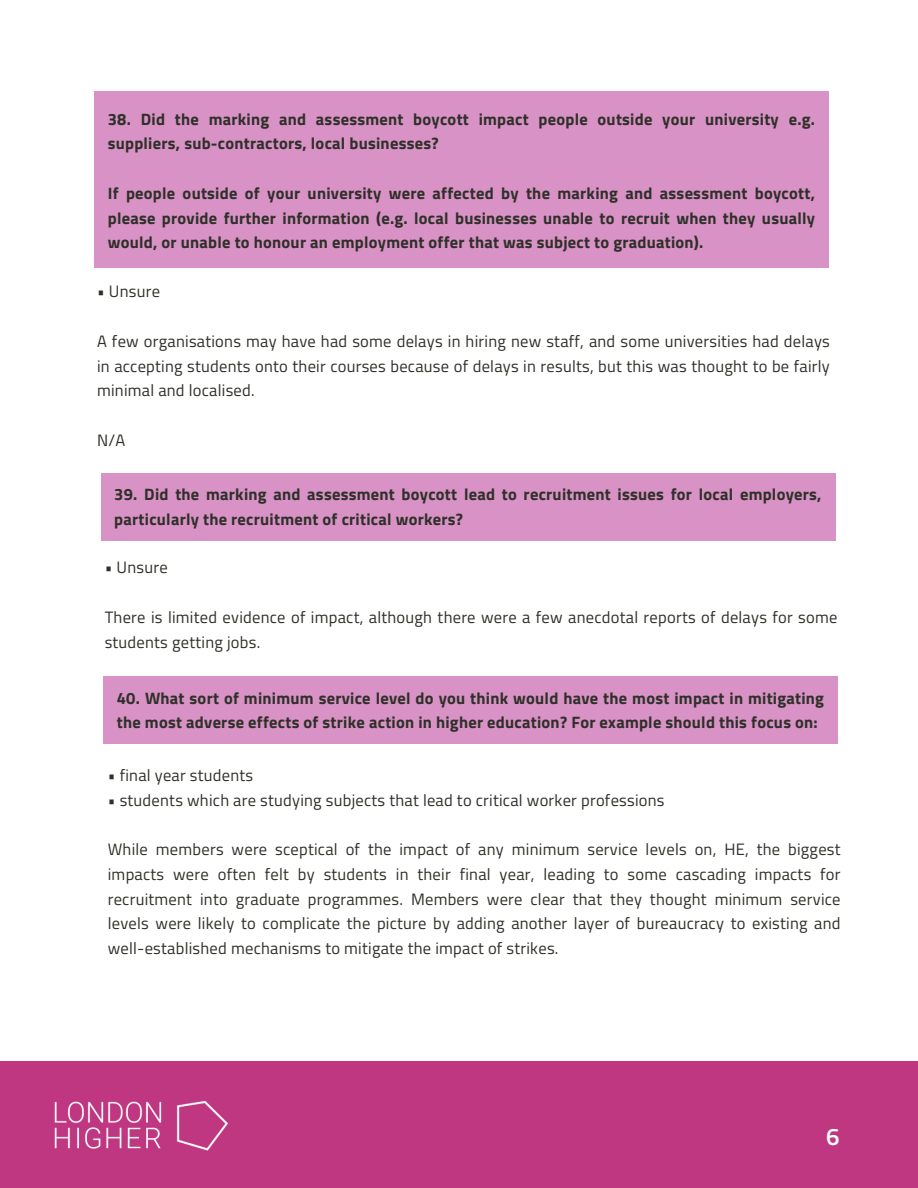
<style>
.page{position:relative;width:918px;height:1188px;background:#fff}
.page>*{position:absolute;margin:0;border:0;box-sizing:border-box;transform-origin:0 0}
.t1{font:600 24px "Titillium Web";color:#fff}
.t2{font:16.5px/24.8px "Titillium Web";letter-spacing:.015em;color:#2f3029;text-align:justify}
.t3{font:700 16.5px/24.8px "Titillium Web";letter-spacing:.015em;color:#2f3029}
</style>
<div class="page">
<div style="left:0;top:1061px;width:918px;height:127px;background:#bf3681"></div>
<img style="left:54px;top:1101px;width:174px;height:50px">
<div style="left:94px;top:92px;width:735px;height:176px;background:#d892c5"></div>
<div style="left:101px;top:473px;width:734px;height:68px;background:#d892c5"></div>
<div style="left:103px;top:677px;width:735px;height:67px;background:#d892c5"></div>
<h2 class="t3" style="left:108px;top:106px;width:709px">38. Did the marking and assessment boycott impact people outside your university e.g. suppliers, sub-contractors, local businesses?</h2>
<p class="t3" style="left:108px;top:180px;width:709px;text-align:justify">If people outside of your university were affected by the marking and assessment boycott, please provide further information (e.g. local businesses unable to recruit when they usually would, or unable to honour an employment offer that was subject to graduation).</p>
<p class="t2" style="left:97px;top:279px;width:65px">• Unsure</p>
<p class="t2" style="left:97px;top:328px;width:734px">A few organisations may have had some delays in hiring new staff, and some universities had delays in accepting students onto their courses because of delays in results, but this was thought to be fairly minimal and localised.</p>
<h1 class="t2" style="left:97px;top:427px;width:30px">N/A</h1>
<p class="t3" style="left:114px;top:482px;width:709px">39. Did the marking and assessment boycott lead to recruitment issues for local employers, particularly the recruitment of critical workers?</p>
<p class="t2" style="left:105px;top:555px;width:65px">• Unsure</p>
<h2 class="t2" style="left:105px;top:604px;width:734px">There is limited evidence of impact, although there were a few anecdotal reports of delays for some students getting jobs.</h2>
<p class="t3" style="left:117px;top:685px;width:709px">40. What sort of minimum service level do you think would have the most impact in mitigating the most adverse effects of strike action in higher education? For example should this focus on:</p>
<p class="t2" style="left:108px;top:762px;width:147px">• final year students</p>
<p class="t2" style="left:108px;top:787px;width:558px">• students which are studying subjects that lead to critical worker professions</p>
<p class="t2" style="left:108px;top:837px;width:734px">While members were sceptical of the impact of any minimum service levels on, HE, the biggest impacts were often felt by students in their final year, leading to some cascading impacts for recruitment into graduate programmes. Members were clear that they thought minimum service levels were likely to complicate the picture by adding another layer of bureaucracy to existing and well-established mechanisms to mitigate the impact of strikes.</p>
<h2 class="t1" style="left:826px;top:1118px;width:15px">6</h2>
</div>
